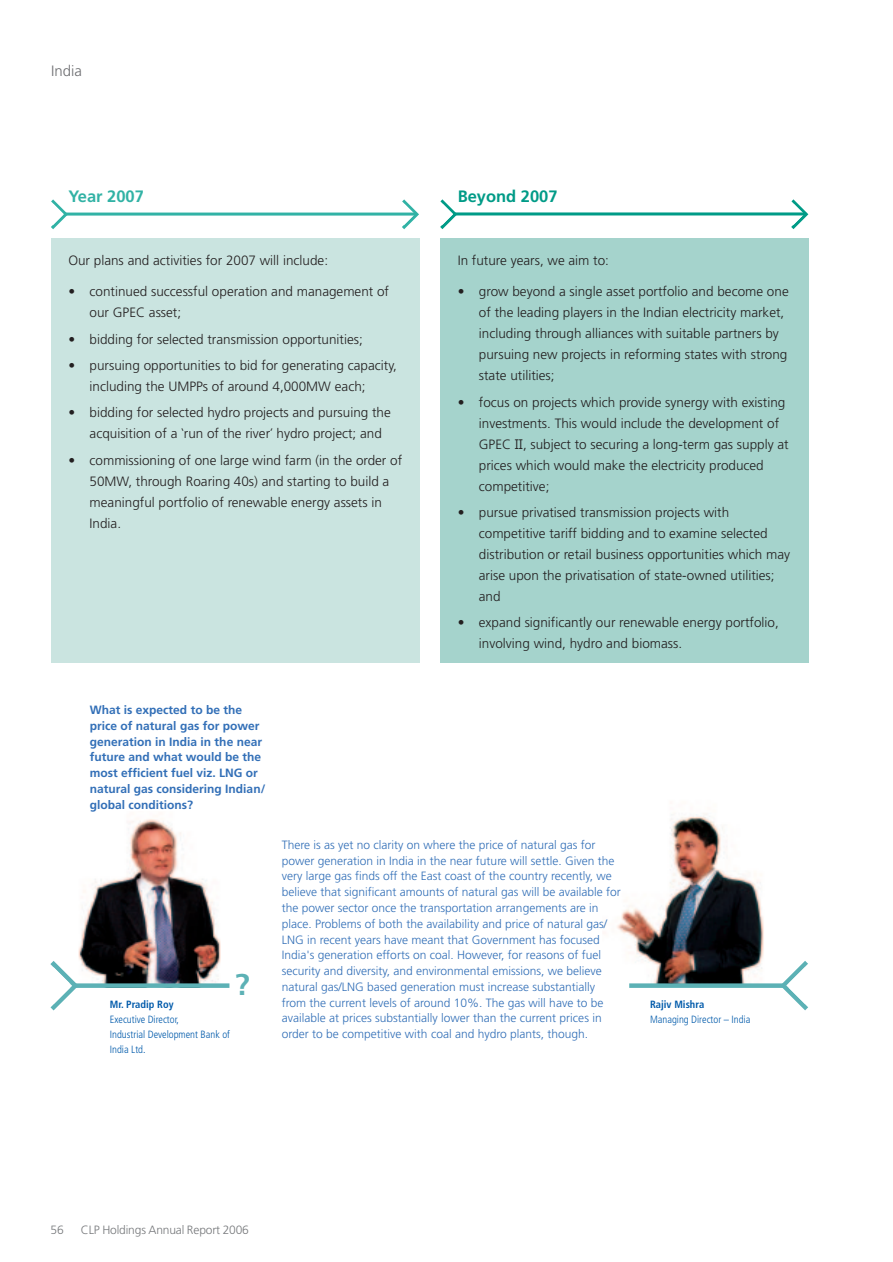
<style>
.page{position:relative;width:893px;height:1262px;background:#fff}
.page>*{position:absolute;margin:0;border:0;box-sizing:border-box;transform-origin:0 0}
.t1{font:700 30px "Frutiger";color:#5cb1b5}
.t2{font:700 16.5px "Frutiger";color:#009b87}
.t3{font:700 16.5px "Frutiger";color:#31b2a5}
.t4{font:300 15px "Frutiger";color:#6c6d70}
.t5{font:300 13.5px/21px "Frutiger";color:#231f20}
.t6{font:300 12px/15.8px "Frutiger";color:#326fb7}
.t7{font:700 12px/15.8px "Frutiger";color:#326fb7}
.t8{font:300 12px "Frutiger";letter-spacing:-.015em;color:#76787b}
.t9{font:300 condensed 10.5px/15px "Frutiger";color:#015aaa}
.t10{font:700 condensed 10.5px "Frutiger";color:#015aaa}
.s1{font-family:"Lubalin Graph";font-weight:400}
</style>
<div class="page">
<div style="left:51px;top:238px;width:368px;height:424px;background:#cae4e0"></div>
<div style="left:440px;top:238px;width:368px;height:424px;background:#a5d3cc"></div>
<hr style="left:65px;top:212px;width:352px;height:3px;background:#31b2a5">
<svg style="left:51px;top:199px;width:19px;height:31px"></svg>
<svg style="left:776px;top:199px;width:33px;height:30px"></svg>
<hr style="left:454px;top:212px;width:352px;height:3px;background:#009b87">
<svg style="left:387px;top:199px;width:72px;height:31px"></svg>
<img style="left:617px;top:813px;width:147px;height:170px">
<img style="left:78px;top:819px;width:152px;height:168px">
<div style="left:64px;top:983px;width:165px;height:5px;background:#5cb1b5"></div>
<svg style="left:50px;top:957px;width:32px;height:54px"></svg>
<div style="left:629px;top:983px;width:166px;height:5px;background:#5cb1b5"></div>
<svg style="left:777px;top:961px;width:31px;height:50px"></svg>
<p class="t4" style="left:51px;top:65px;width:32px">India</p>
<p class="t3" style="left:68px;top:190px;width:77px">Year 2007</p>
<p class="t2" style="left:457px;top:190px;width:101px">Beyond 2007</p>
<p class="t5" style="left:68px;top:251px;width:261px">Our plans and activities for 2007 will include:</p>
<p class="t5" style="left:90px;top:282px;width:301px;text-indent:-21px">• continued successful operation and management of our GPEC asset;</p>
<p class="t5" style="left:68px;top:330px;width:296px">• bidding for selected transmission opportunities;</p>
<p class="t5" style="left:90px;top:356px;width:308px;text-indent:-21px">• pursuing opportunities to bid for generating capacity, including the UMPPs of around 4,000MW each;</p>
<p class="t5" style="left:90px;top:403px;width:303px;text-indent:-21px">• bidding for selected hydro projects and pursuing the acquisition of a <span class="s1">‘</span>run of the river<span class="s1">’</span> hydro project; and</p>
<p class="t5" style="left:90px;top:450px;width:314px;text-indent:-21px">• commissioning of one large wind farm (in the order of 50MW, through Roaring 40s) and starting to build a meaningful portfolio of renewable energy assets in India.</p>
<p class="t7" style="left:90px;top:703px;width:177px">What is expected to be the price of natural gas for power generation in India in the near future and what would be the most efficient fuel viz. LNG or natural gas considering Indian/ global conditions?</p>
<p class="t5" style="left:457px;top:251px;width:153px">In future years, we aim to:</p>
<p class="t5" style="left:479px;top:282px;width:311px;text-indent:-21px">• grow beyond a single asset portfolio and become one of the leading players in the Indian electricity market, including through alliances with suitable partners by pursuing new projects in reforming states with strong state utilities;</p>
<p class="t5" style="left:479px;top:393px;width:311px;text-indent:-21px">• focus on projects which provide synergy with existing investments. This would include the development of GPEC <span class="s1">II</span>, subject to securing a long-term gas supply at prices which would make the electricity produced competitive;</p>
<p class="t5" style="left:479px;top:503px;width:313px;text-indent:-21px">• pursue privatised transmission projects with competitive tariff bidding and to examine selected distribution or retail business opportunities which may arise upon the privatisation of state-owned utilities; and</p>
<p class="t5" style="left:479px;top:613px;width:301px;text-indent:-21px">• expand significantly our renewable energy portfolio, involving wind, hydro and biomass.</p>
<h1 class="t1" style="left:235px;top:974px;width:16px">?</h1>
<p class="t10" style="left:110px;top:1000px;width:65px">Mr. Pradip Roy</p>
<p class="t9" style="left:110px;top:1013px;width:122px">Executive Director,<br>Industrial Development Bank of<br>India Ltd.</p>
<p class="t6" style="left:282px;top:838px;width:340px">There is as yet no clarity on where the price of natural gas for power generation in India in the near future will settle. Given the very large gas finds off the East coast of the country recently, we believe that significant amounts of natural gas will be available for the power sector once the transportation arrangements are in place. Problems of both the availability and price of natural gas/ LNG in recent years have meant that Government has focused India's generation efforts on coal. However, for reasons of fuel security and diversity, and environmental emissions, we believe natural gas/LNG based generation must increase substantially from the current levels of around 10%. The gas will have to be available at prices substantially lower than the current prices in order to be competitive with coal and hydro plants, though.</p>
<p class="t10" style="left:650px;top:1000px;width:56px">Rajiv Mishra</p>
<p class="t9" style="left:650px;top:1013px;width:102px">Managing Director – India</p>
<p class="t8" style="left:50px;top:1225px;width:15px">56</p>
<p class="t8" style="left:81px;top:1225px;width:170px">CLP Holdings Annual Report 2006</p>
</div>
